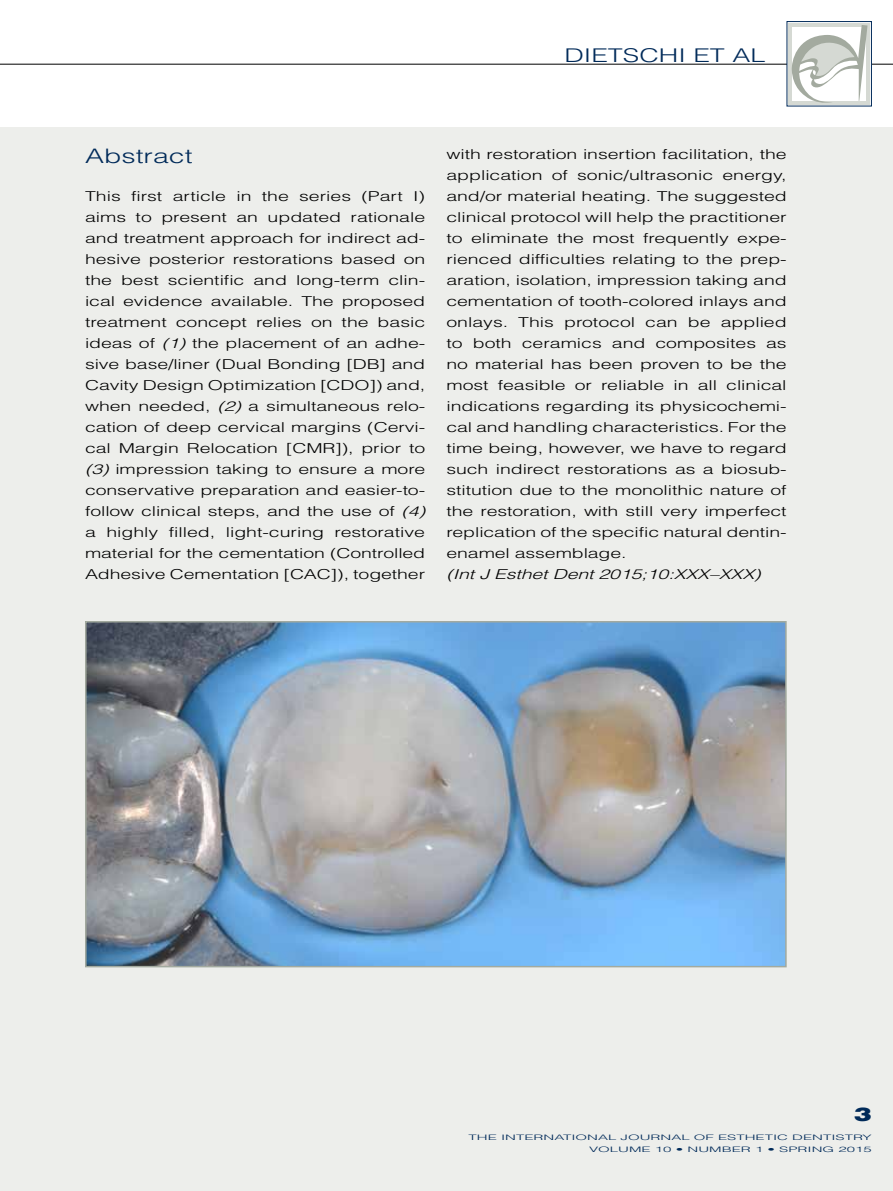
<style>
.page{position:relative;width:893px;height:1191px;background:#fff}
.page>*{position:absolute;margin:0;border:0;box-sizing:border-box;transform-origin:0 0}
.t1{font:300 19.95px "Helvetica LT Std";color:#002a59;scale:1.43 1}
.t2{font:300 18.9px "Helvetica LT Std";color:#002a59;scale:1.43 1}
.t3{font:900 18.9px "Helvetica LT Std";color:#002a59;scale:1.43 1}
.t4{font:300 13.65px/21px "Helvetica LT Std";letter-spacing:-.005em;color:#000;text-align:justify;scale:1.43 1}
.t5{font:italic 300 13.65px "Helvetica LT Std";letter-spacing:-.005em;color:#000;scale:1.43 1}
.t6{font:300 7.5px/12.8px "Helvetica LT Std";color:#002a59;text-align:right;scale:2 1}
.s1{font-style:italic}
</style>
<div class="page">
<hr style="left:0;top:64px;width:893px;height:1px;background:#000">
<div style="left:787px;top:21px;width:85px;height:85px;border:1px solid #002a59"></div>
<div style="left:788px;top:23px;width:82px;height:82px;background:#d5d9d3"></div>
<svg style="left:791px;top:25px;width:76px;height:78px"></svg>
<div style="left:0;top:128px;width:893px;height:1063px;background:#edeeeb"></div>
<img style="left:88px;top:624px;width:696px;height:340px">
<div style="left:85px;top:621px;width:702px;height:346px;border:2px solid #a3aa9f"></div>
<h2 class="t2" style="left:564px;top:43px;width:142px">DIETSCHI ET AL</h2>
<h1 class="t1" style="left:85px;top:144px;width:77px">Abstract</h1>
<p class="t4" style="left:85px;top:186px;width:239px">This first article in the series (Part I) aims to present an updated rationale and treatment approach for indirect ad&shy;hesive posterior restorations based on the best scientific and long-term clin&shy;ical evidence available. The proposed treatment concept relies on the basic ideas of <span class="s1">(1)</span> the placement of an adhe&shy;sive base/liner (Dual Bonding [DB] and Cavity Design Optimization [CDO]) and, when needed, <span class="s1">(2)</span> a simultaneous relo&shy;cation of deep cervical margins (Cervi&shy;cal Margin Relocation [CMR]), prior to <span class="s1">(3)</span> impression taking to ensure a more conservative preparation and easier-to&shy;follow clinical steps, and the use of <span class="s1">(4) </span>a highly filled, light-curing restorative material for the cementation (Controlled Adhesive Cementation [CAC]), together</p>
<p class="t4" style="left:446px;top:143px;width:239px">with restoration insertion facilitation, the application of sonic/ultrasonic energy, and/or material heating. The suggested clinical protocol will help the practitioner to eliminate the most frequently expe&shy;rienced difficulties relating to the prep&shy;aration, isolation, impression taking and cementation of tooth-colored inlays and onlays. This protocol can be applied to both ceramics and composites as no material has been proven to be the most feasible or reliable in all clinical indications regarding its physicochemi&shy;cal and handling characteristics. For the time being, however, we have to regard such indirect restorations as a biosub&shy;stitution due to the monolithic nature of the restoration, with still very imperfect replication of the specific natural dentin&shy;enamel assemblage.</p>
<p class="t5" style="left:446px;top:566px;width:221px">(Int J Esthet Dent 2015;10:XXX–XXX)</p>
<h2 class="t3" style="left:854px;top:1102px;width:14px">3</h2>
<p class="t6" style="left:469px;top:1130px;width:203px">THE INTERNATIONAL JOURNAL OF ESTHETIC DENTISTRY<br>VOLUME 10 • NUMBER 1 • SPRING 2015</p>
</div>
